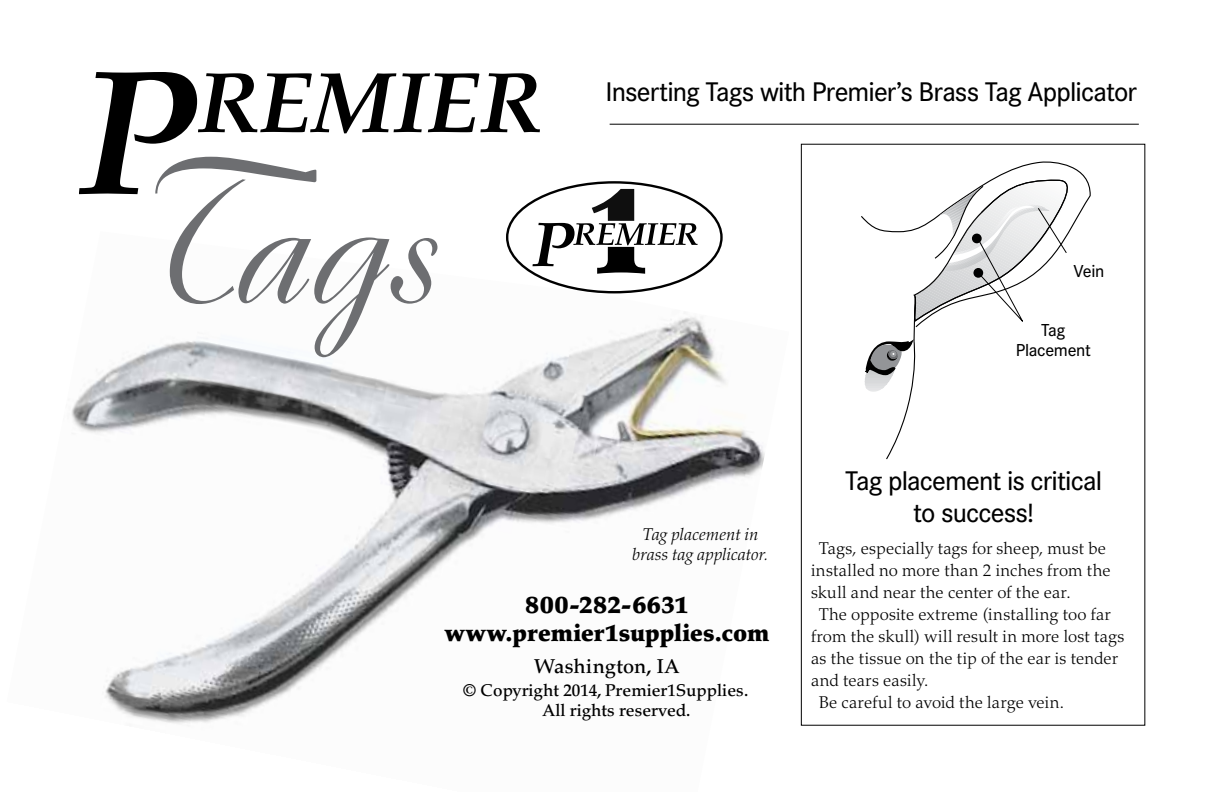
<style>
.page{position:relative;width:1224px;height:792px;background:#fff}
.page>*{position:absolute;margin:0;border:0;box-sizing:border-box;transform-origin:0 0}
.t1{font:500 28px/32px "Corporate S";letter-spacing:-.03em;color:#000;text-align:center}
.t2{font:900 24px/28px "Palatino";color:#000;text-align:center}
.t3{font:500 20px "Palatino";letter-spacing:.01em;color:#000}
.t4{font:500 18px/20px "Corporate S";letter-spacing:-.02em;color:#000;text-align:center}
.t5{font:300 17px "Palatino";letter-spacing:.015em;color:#000}
.t6{font:500 17px/20px "Palatino";color:#000}
.t7{font:italic 300 17px/20px "Palatino";letter-spacing:.01em;color:#000;text-align:center}
</style>
<div class="page">
<img style="left:71px;top:231px;width:694px;height:493px">
<hr style="left:610px;top:124px;width:529px;height:1px;background:#000">
<svg style="left:79px;top:72px;width:619px;height:285px"></svg>
<svg style="left:861px;top:161px;width:230px;height:299px"></svg>
<h1 class="t1" style="left:606px;top:75px;width:533px">Inserting Tags with Premier’s Brass Tag Applicator</h1>
<p class="t4" style="left:1073px;top:261px;width:32px">Vein</p>
<p class="t4" style="left:1016px;top:320px;width:77px">Tag<br>Placement</p>
<p class="t7" style="left:632px;top:525px;width:138px">Tag placement in brass tag applicator.</p>
<h2 class="t2" style="left:445px;top:591px;width:326px">800-282-6631 www.premier1supplies.com</h2>
<p class="t3" style="left:534px;top:654px;width:147px">Washington, IA</p>
<p class="t6" style="left:543px;top:681px;width:207px;text-indent:-80px">© Copyright 2014, Premier1Supplies.<br>All rights reserved.</p>
<h1 class="t1" style="left:845px;top:465px;width:258px">Tag placement is critical to success!</h1>
<p class="t5" style="left:819px;top:539px;width:289px">Tags, especially tags for sheep, must be</p>
<p class="t5" style="left:811px;top:561px;width:301px">installed no more than 2 inches from the</p>
<p class="t5" style="left:811px;top:583px;width:261px">skull and near the center of the ear.</p>
<p class="t5" style="left:819px;top:605px;width:293px">The opposite extreme (installing too far</p>
<p class="t5" style="left:811px;top:627px;width:315px">from the skull) will result in more lost tags</p>
<p class="t5" style="left:811px;top:649px;width:308px">as the tissue on the tip of the ear is tender</p>
<p class="t5" style="left:811px;top:671px;width:119px">and tears easily.</p>
<p class="t5" style="left:819px;top:693px;width:247px">Be careful to avoid the large vein.</p>
</div>
